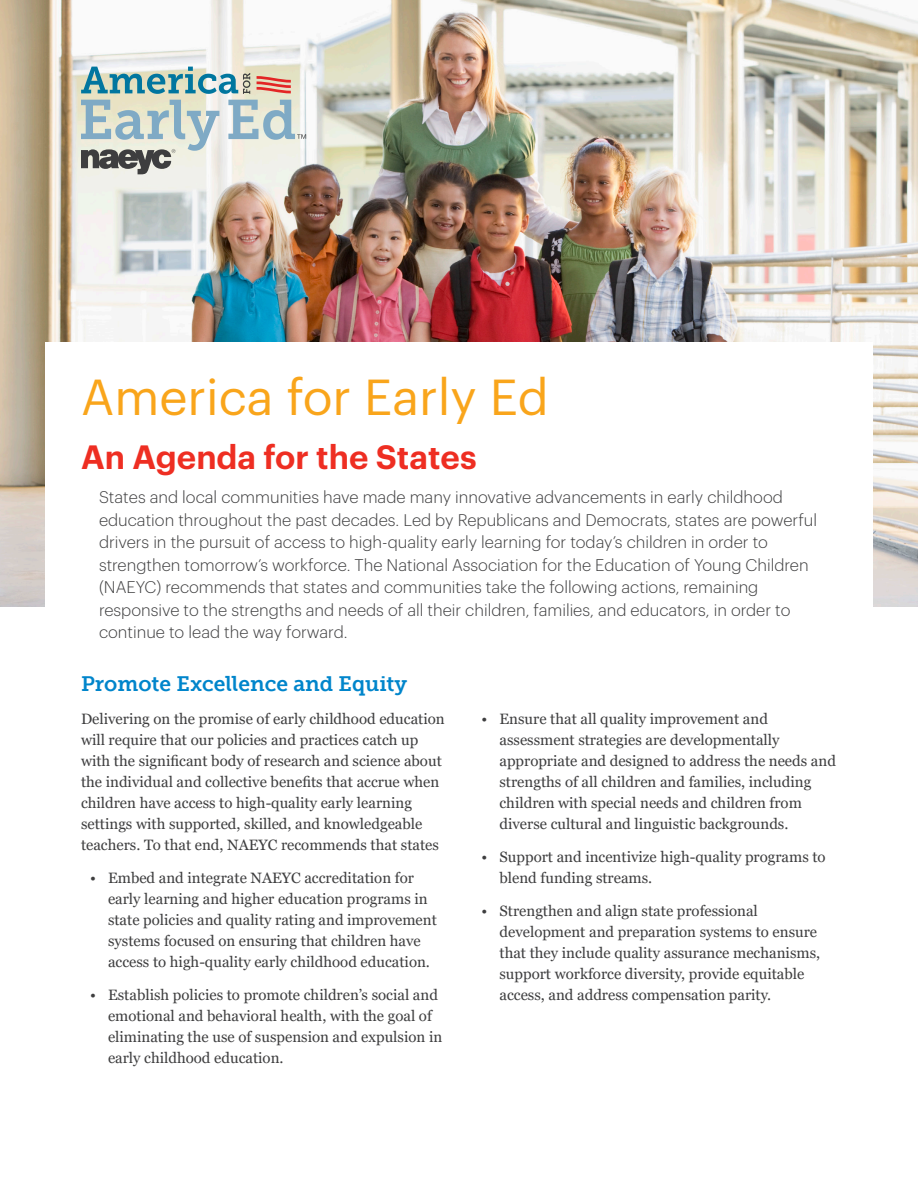
<style>
.page{position:relative;width:918px;height:1188px;background:#fff}
.page>*{position:absolute;margin:0;border:0;box-sizing:border-box;transform-origin:0 0}
.t1{font:49.5px "Graphik";color:#f9a51b}
.t2{font:600 33px "Graphik";color:#ee2e22}
.t3{font:21px "Museo Slab 700";color:#0085cb}
.vingette{font:300 16.5px/22.5px "Graphik";color:#3e3e3f}
.body_small{font:15px/21px "Georgia Pro";color:#3e3e3f}
</style>
<div class="page">
<img style="left:0;top:0;width:918px;height:607px">
<div style="left:45px;top:342px;width:828px;height:679px;background:#fff"></div>
<svg style="left:257px;top:76px;width:34px;height:17px"></svg>
<svg style="left:81px;top:67px;width:169px;height:27px;background:#94bcbd"></svg>
<svg style="left:81px;top:100px;width:138px;height:74px;background:#bdc6c1"></svg>
<svg style="left:228px;top:100px;width:78px;height:40px;background:#becfd2"></svg>
<h1 class="t1" style="left:81px;top:360px;width:469px">America for Early Ed</h1>
<h2 class="t2" style="left:81px;top:432px;width:397px">An Agenda for the States</h2>
<p class="vingette" style="left:99px;top:485px;width:720px">States and local communities have made many innovative advancements in early childhood education throughout the past decades. Led by Republicans and Democrats, states are powerful drivers in the pursuit of access to high-quality early learning for today’s children in order to strengthen tomorrow’s workforce. The National Association for the Education of Young Children (NAEYC) recommends that states and communities take the following actions, remaining responsive to the strengths and needs of all their children, families, and educators, in order to continue to lead the way forward.</p>
<h4 class="t3" style="left:81px;top:672px;width:328px">Promote Excellence and Equity</h4>
<p class="body_small" style="left:81px;top:709px;width:365px">Delivering on the promise of early childhood education will require that our policies and practices catch up with the significant body of research and science about the individual and collective benefits that accrue when children have access to high-quality early learning settings with supported, skilled, and knowledgeable teachers. To that end, NAEYC recommends that states</p>
<p class="body_small" style="left:108px;top:868px;width:330px;text-indent:-18px">• Embed and integrate NAEYC accreditation for early learning and higher education programs in state policies and quality rating and improvement systems focused on ensuring that children have access to high-quality early childhood education.</p>
<p class="body_small" style="left:108px;top:985px;width:336px;text-indent:-18px">• Establish policies to promote children’s social and emotional and behavioral health, with the goal of eliminating the use of suspension and expulsion in early childhood education.</p>
<p class="body_small" style="left:500px;top:709px;width:338px;text-indent:-18px">• Ensure that all quality improvement and assessment strategies are developmentally appropriate and designed to address the needs and strengths of all children and families, including children with special needs and children from diverse cultural and linguistic backgrounds.</p>
<p class="body_small" style="left:500px;top:847px;width:328px;text-indent:-18px">• Support and incentivize high-quality programs to blend funding streams.</p>
<p class="body_small" style="left:500px;top:901px;width:322px;text-indent:-18px">• Strengthen and align state professional development and preparation systems to ensure that they include quality assurance mechanisms, support workforce diversity, provide equitable access, and address compensation parity.</p>
</div>
